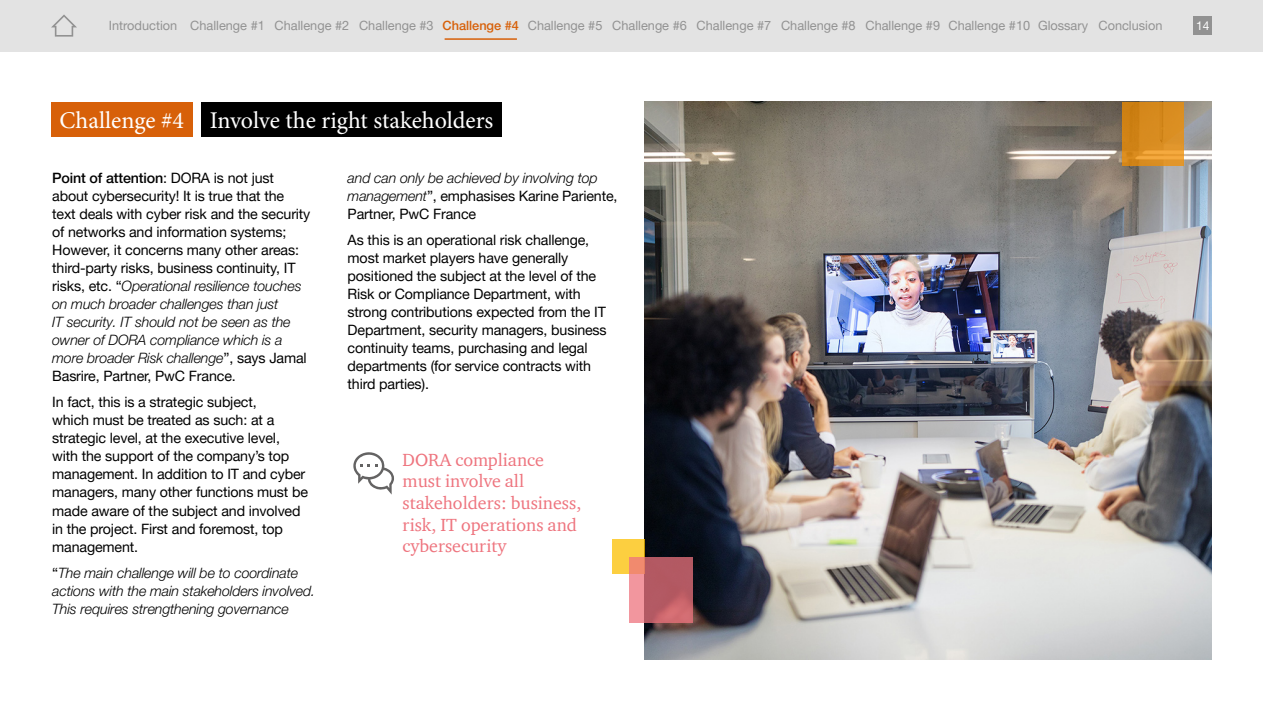
<style>
.page{position:relative;width:1263px;height:711px;background:#fff}
.page>*{position:absolute;margin:0;border:0;box-sizing:border-box;transform-origin:0 0}
.t1{font:24px "Minion Pro";letter-spacing:-.005em;color:#fff}
.t2{font:18px/21.6px "ITC Charter Com";color:#ee747e}
.t3{font:14.25px/18px "Helvetica Neue LT Pro";letter-spacing:-.01em;color:#000}
.t4{font:italic 300 14.25px/18px "Helvetica Neue LT Pro";letter-spacing:-.01em;color:#000}
.t5{font:12.75px "Helvetica Neue LT Pro";color:#929292}
.t6{font:12px "Helvetica Neue LT Pro";color:#fff}
.s1{font-weight:500;color:#d76009}
.s2{font-weight:500}
.s3{font-weight:300;font-style:italic}
.s4{font-weight:400;font-style:normal}
</style>
<div class="page">
<div style="left:0;top:0;width:1263px;height:51px;background:#e3e3e3"></div>
<div style="left:1194px;top:16px;width:18px;height:19px;background:#929292"></div>
<svg style="left:51px;top:14px;width:26px;height:23px"></svg>
<hr style="left:445px;top:38px;width:72px;height:2px;background:#d76009">
<svg style="left:353px;top:452px;width:41px;height:42px"></svg>
<img style="left:644px;top:102px;width:568px;height:557px">
<div style="left:612px;top:539px;width:33px;height:34px;background:#fccf40"></div>
<svg style="left:630px;top:557px;width:63px;height:65px;background:#c6686f"></svg>
<svg style="left:1123px;top:102px;width:61px;height:63px;background:#d88c20"></svg>
<div style="left:51px;top:102px;width:142px;height:34px;background:#d76009"></div>
<div style="left:201px;top:102px;width:301px;height:34px;background:#000"></div>
<p class="t5" style="left:109px;top:17px;width:1055px">Introduction Challenge #1 Challenge #2 Challenge #3 <span class="s1">Challenge #4</span> Challenge #5 Challenge #6 Challenge #7 Challenge #8 Challenge #9 Challenge #10 Glossary Conclusion</p>
<p class="t6" style="left:1196px;top:18px;width:15px">14</p>
<h1 class="t1" style="left:60px;top:104px;width:435px">Challenge #4 Involve the right stakeholders</h1>
<p class="t3" style="left:52px;top:168px;width:260px"><span class="s2">Point of attention</span>: DORA is not just about cybersecurity! It is true that the text deals with cyber risk and the security of networks and information systems; However, it concerns many other areas: third-party risks, business continuity, IT risks, etc. “<span class="s3">Operational resilience touches on much broader challenges than just<br>IT security. IT should not be seen as the owner of DORA compliance which is a more broader Risk challenge</span>”, says Jamal Basrire, Partner, PwC France.</p>
<p class="t3" style="left:52px;top:392px;width:257px">In fact, this is a strategic subject,<br>which must be treated as such: at a strategic level, at the executive level, with the support of the company’s top management. In addition to IT and cyber managers, many other functions must be made aware of the subject and involved in the project. First and foremost, top management.</p>
<p class="t4" style="left:52px;top:563px;width:264px"><span class="s4">“</span>The main challenge will be to coordinate actions with the main stakeholders involved.<br>This requires strengthening governance</p>
<p class="t4" style="left:348px;top:168px;width:271px">and can only be achieved by involving top management<span class="s4">”, emphasises Karine Pariente,<br>Partner, PwC France</span></p>
<p class="t3" style="left:348px;top:230px;width:261px">As this is an operational risk challenge, most market players have generally positioned the subject at the level of the Risk or Compliance Department, with strong contributions expected from the IT Department, security managers, business continuity teams, purchasing and legal departments (for service contracts with third parties).</p>
<p class="t2" style="left:402px;top:448px;width:180px">DORA compliance must involve all stakeholders: business, risk, IT operations and cybersecurity</p>
</div>
